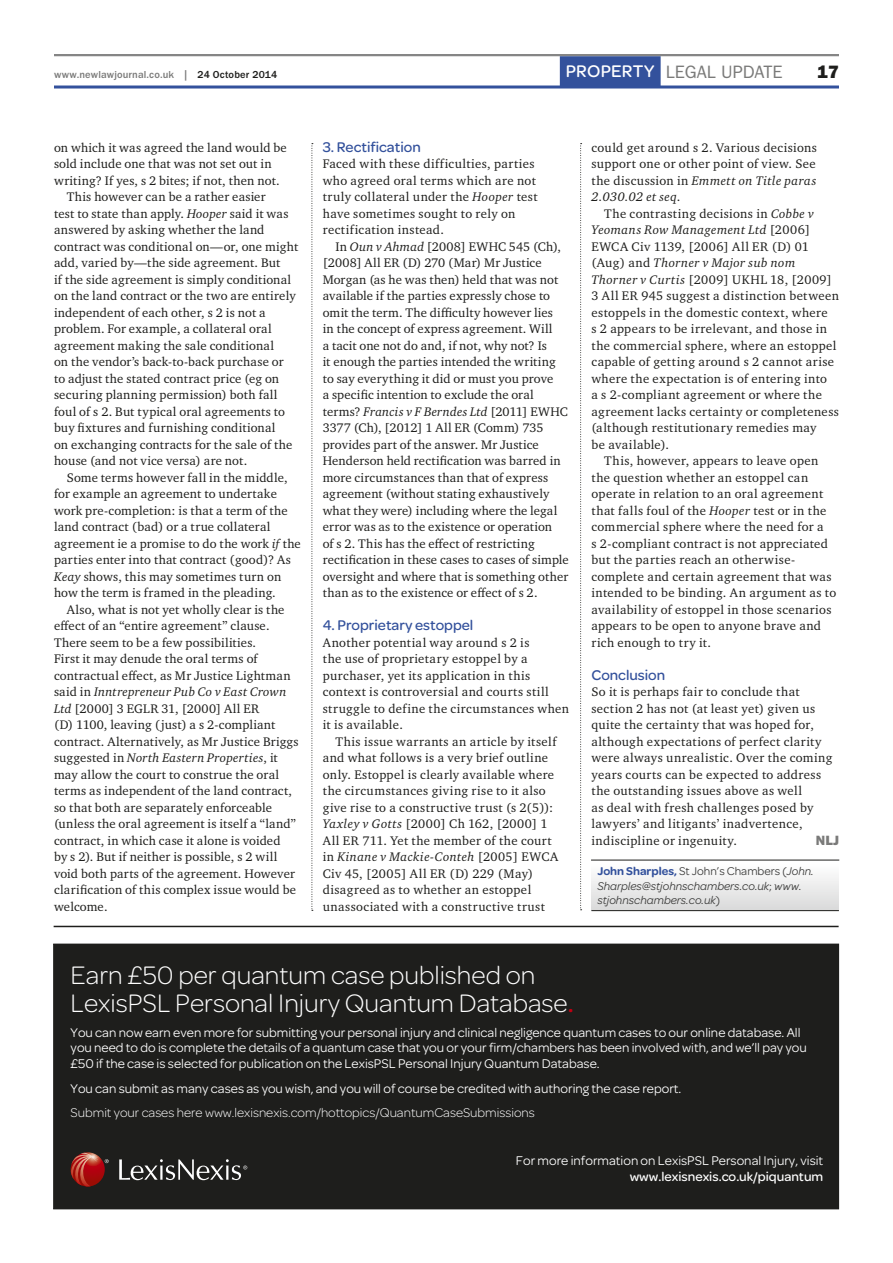
<style>
.page{position:relative;width:893px;height:1263px;background:#fff}
.page>*{position:absolute;margin:0;border:0;box-sizing:border-box;transform-origin:0 0}
.t1{font:300 27px/28.5px "Omnes";color:#fff}
.Specialist{font:18px "ITC Franklin Gothic Std";color:#7a7a79}
.t2{font:18px "ITC Franklin Gothic Std Hvy";color:#1e1e1c}
.f-sub_h1{font:500 15px "Omnes";color:#33519c}
.t3{font:13.5px/15.9px "Omnes";color:#fff}
.f-body1{font:13.5px "ITC Franklin Gothic Std Hvy";color:#7a7a79}
.f-body{font:12.75px/16.5px "Charter ITC Std";letter-spacing:.02em;color:#1e1e1c}
.f-body1-2{font:12.75px/16.5px "Charter ITC Std";letter-spacing:.03em;color:#1e1e1c}
.f-author_sign_off{font:italic 12px/14.4px "Omnes";color:#3c3c3b}
.t4{font:500 10.5px "ITC Franklin Gothic Std";letter-spacing:.015em;color:#7a7a79}
.s1{color:#1e1e1c}
.s2{font-family:"Omnes";font-weight:500;color:#fff}
.s3{font-style:italic}
.s4{font-weight:600;font-style:normal;color:#33519c}
.s5{font-style:normal}
.s6{font-weight:500;color:#c20012}
.s7{font-weight:300}
.s8{font-weight:500}
</style>
<div class="page">
<hr style="left:54px;top:54px;width:785px;height:2px;background:#858585">
<hr style="left:54px;top:86px;width:785px;height:3px;background:#33519c">
<div style="left:560px;top:56px;width:101px;height:30px;background:#33519c"></div>
<svg style="left:312px;top:143px;width:1px;height:768px"></svg>
<svg style="left:580px;top:143px;width:2px;height:767px"></svg>
<div style="left:591px;top:861px;width:248px;height:49px;background:linear-gradient(to bottom,#fff,#dadada)"></div>
<hr style="left:591px;top:860px;width:248px;height:1px;background:#1e1e1c">
<hr style="left:591px;top:910px;width:248px;height:1px;background:#1e1e1c">
<div style="left:54px;top:944px;width:785px;height:265px;background:#1e1e1c"></div>
<svg style="left:105px;top:1159px;width:4px;height:4px"></svg>
<svg style="left:119px;top:1159px;width:128px;height:21px"></svg>
<svg style="left:71px;top:1152px;width:34px;height:34px"></svg>
<svg style="left:71px;top:1153px;width:28px;height:33px"></svg>
<hr style="left:54px;top:926px;width:785px;height:1px;background:#1e1e1c">
<p class="t4" style="left:54px;top:69px;width:225px">www.newlawjournal.co.uk | <span class="s1">24 October 2014</span></p>
<p class="Specialist" style="left:566px;top:61px;width:218px"><span class="s2">PROPERTY</span> LEGAL UPDATE</p>
<p class="t2" style="left:817px;top:61px;width:23px">17</p>
<p class="f-body" style="left:54px;top:139px;width:234px">on which it was agreed the land would be sold include one that was not set out in writing? If yes, s 2 bites; if not, then not.</p>
<p class="f-body" style="left:54px;top:188px;width:246px;text-indent:13px">This however can be a rather easier<br>test to state than apply. <span class="s3">Hooper</span> said it was answered by asking whether the land contract was conditional on—or, one might add, varied by—the side agreement. But<br>if the side agreement is simply conditional on the land contract or the two are entirely independent of each other, s 2 is not a problem. For example, a collateral oral agreement making the sale conditional<br>on the vendor’s back-to-back purchase or<br>to adjust the stated contract price (eg on securing planning permission) both fall foul of s 2. But typical oral agreements to buy fixtures and furnishing conditional<br>on exchanging contracts for the sale of the house (and not vice versa) are not.</p>
<p class="f-body" style="left:54px;top:469px;width:248px;text-indent:13px">Some terms however fall in the middle, for example an agreement to undertake work pre-completion: is that a term of the land contract (bad) or a true collateral agreement ie a promise to do the work <span class="s3">if</span> the parties enter into that contract (good)? As <span class="s3">Keay</span> shows, this may sometimes turn on how the term is framed in the pleading.</p>
<p class="f-body" style="left:54px;top:601px;width:246px;text-indent:13px">Also, what is not yet wholly clear is the effect of an “entire agreement” clause.<br>There seem to be a few possibilities.<br>First it may denude the oral terms of contractual effect, as Mr Justice Lightman said in <span class="s3">Inntrepreneur Pub Co v East Crown Ltd</span> [2000] 3 EGLR 31, [2000] All ER<br>(D) 1100, leaving (just) a s 2-compliant contract. Alternatively, as Mr Justice Briggs suggested in <span class="s3">North Eastern Properties</span>, it may allow the court to construe the oral terms as independent of the land contract, so that both are separately enforceable (unless the oral agreement is itself a “land” contract, in which case it alone is voided<br>by s 2). But if neither is possible, s 2 will void both parts of the agreement. However clarification of this complex issue would be welcome.</p>
<p class="f-sub_h1" style="left:323px;top:138px;width:100px">3. Rectification</p>
<p class="f-body1-2" style="left:323px;top:155px;width:216px">Faced with these difficulties, parties who agreed oral terms which are not truly collateral under the <span class="s3">Hooper</span> test have sometimes sought to rely on rectification instead.</p>
<p class="f-body" style="left:323px;top:238px;width:248px;text-indent:13px">In <span class="s3">Oun v Ahmad</span> [2008] EWHC 545 (Ch), [2008] All ER (D) 270 (Mar) Mr Justice Morgan (as he was then) held that was not available if the parties expressly chose to omit the term. The difficulty however lies<br>in the concept of express agreement. Will<br>a tacit one not do and, if not, why not? Is<br>it enough the parties intended the writing to say everything it did or must you prove<br>a specific intention to exclude the oral terms? <span class="s3">Francis v F Berndes Ltd</span> [2011] EWHC 3377 (Ch), [2012] 1 All ER (Comm) 735 provides part of the answer. Mr Justice Henderson held rectification was barred in more circumstances than that of express agreement (without stating exhaustively what they were) including where the legal error was as to the existence or operation<br>of s 2. This has the effect of restricting rectification in these cases to cases of simple oversight and where that is something other than as to the existence or effect of s 2.</p>
<p class="f-sub_h1" style="left:323px;top:617px;width:152px">4. Proprietary estoppel</p>
<p class="f-body1-2" style="left:323px;top:634px;width:248px">Another potential way around s 2 is<br>the use of proprietary estoppel by a purchaser, yet its application in this context is controversial and courts still struggle to define the circumstances when it is available.</p>
<p class="f-body" style="left:323px;top:733px;width:237px;text-indent:13px">This issue warrants an article by itself and what follows is a very brief outline only. Estoppel is clearly available where the circumstances giving rise to it also give rise to a constructive trust (s 2(5)):<br><span class="s3">Yaxley v Gotts</span> [2000] Ch 162, [2000] 1<br>All ER 711. Yet the member of the court in <span class="s3">Kinane v Mackie-Conteh</span> [2005] EWCA Civ 45, [2005] All ER (D) 229 (May) disagreed as to whether an estoppel unassociated with a constructive trust</p>
<p class="f-body" style="left:591px;top:139px;width:227px;text-align:justify">could get around s 2. Various decisions support one or other point of view. See the discussion in <span class="s3">Emmett on Title paras 2.030.02 et seq</span>.</p>
<p class="f-body" style="left:591px;top:205px;width:249px;text-indent:13px">The contrasting decisions in <span class="s3">Cobbe v Yeomans Row Management Ltd</span> [2006] EWCA Civ 1139, [2006] All ER (D) 01 (Aug) and <span class="s3">Thorner v Major sub nom Thorner v Curtis</span> [2009] UKHL 18, [2009] 3 All ER 945 suggest a distinction between estoppels in the domestic context, where<br>s 2 appears to be irrelevant, and those in the commercial sphere, where an estoppel capable of getting around s 2 cannot arise where the expectation is of entering into<br>a s 2-compliant agreement or where the agreement lacks certainty or completeness (although restitutionary remedies may<br>be available).</p>
<p class="f-body" style="left:591px;top:452px;width:246px;text-indent:13px">This, however, appears to leave open the question whether an estoppel can operate in relation to an oral agreement that falls foul of the <span class="s3">Hooper</span> test or in the commercial sphere where the need for a<br>s 2-compliant contract is not appreciated but the parties reach an otherwise&shy;complete and certain agreement that was intended to be binding. An argument as to availability of estoppel in those scenarios appears to be open to anyone brave and rich enough to try it.</p>
<p class="f-sub_h1" style="left:591px;top:666px;width:75px">Conclusion</p>
<p class="f-body1-2" style="left:591px;top:683px;width:243px">So it is perhaps fair to conclude that section 2 has not (at least yet) given us quite the certainty that was hoped for, although expectations of perfect clarity were always unrealistic. Over the coming years courts can be expected to address the outstanding issues above as well<br>as deal with fresh challenges posed by lawyers’ and litigants’ inadvertence, indiscipline or ingenuity.</p>
<p class="f-body1" style="left:816px;top:832px;width:25px">NLJ</p>
<p class="f-author_sign_off" style="left:597px;top:864px;width:218px"><span class="s4">John Sharples,</span> <span class="s5">St John’s Chambers (</span>John.<br>Sharples@stjohnschambers.co.uk<span class="s5">;</span> www. stjohnschambers.co.uk<span class="s5">)</span></p>
<p class="t1" style="left:71px;top:960px;width:504px">Earn £50 per quantum case published on<br>LexisPSL Personal Injury Quantum Database<span class="s6">.</span></p>
<p class="t3" style="left:71px;top:1024px;width:738px">You can now earn even more for submitting your personal injury and clinical negligence quantum cases to our online database. All you need to do is complete the details of a quantum case that you or your firm/chambers has been involved with, and we’ll pay you £50 if the case is selected for publication on the LexisPSL Personal Injury Quantum Database.</p>
<p class="t3" style="left:71px;top:1076px;width:612px;line-height:24.5px">You can submit as many cases as you wish, and you will of course be credited with authoring the case report.<br><span class="s7">Submit your cases here www.lexisnexis.com/hottopics/QuantumCaseSubmissions</span></p>
<p class="t3" style="left:516px;top:1152px;width:309px;text-align:right">For more information on LexisPSL Personal Injury, visit <span class="s8">www.lexisnexis.co.uk/piquantum</span></p>
</div>
